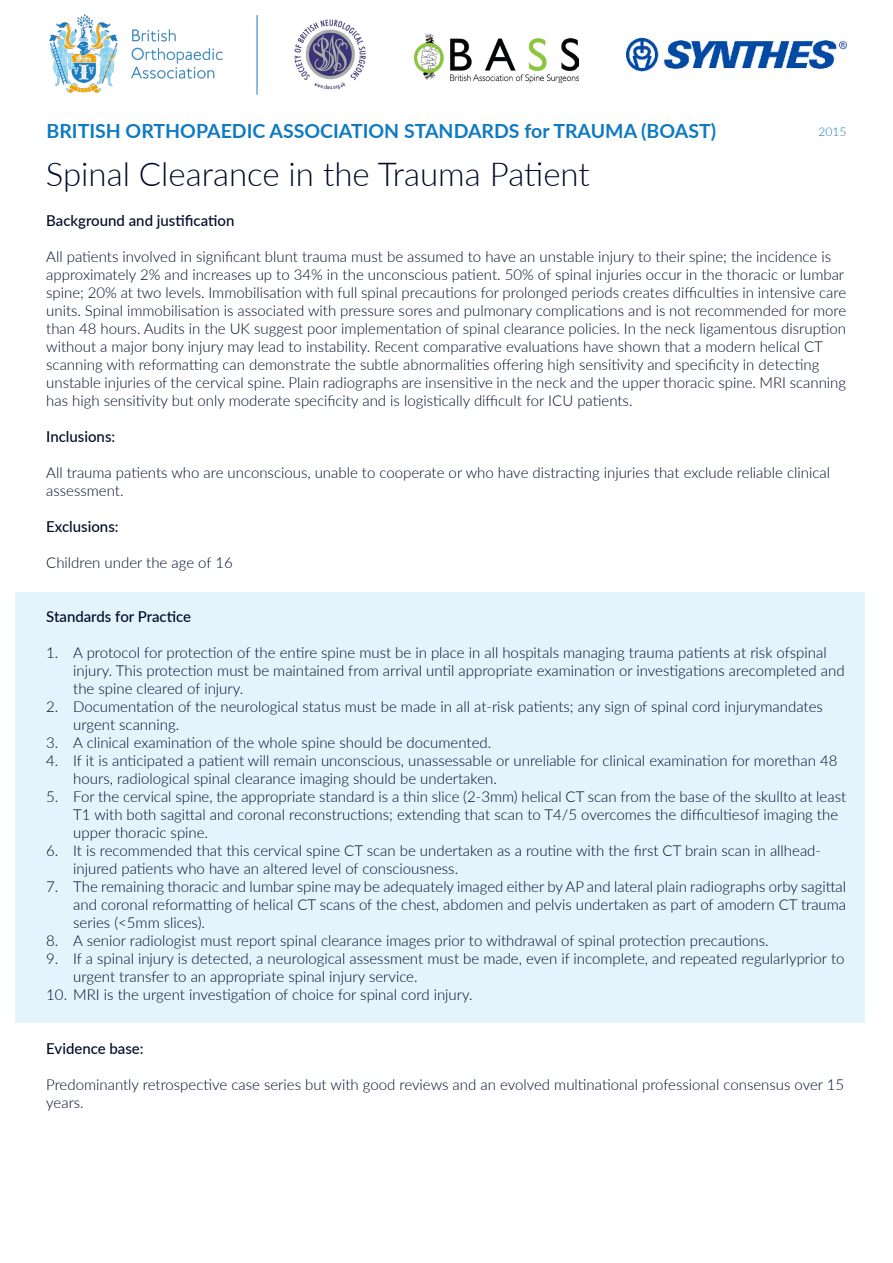
<style>
.page{position:relative;width:893px;height:1263px;background:#fff}
.page>*{position:absolute;margin:0;border:0;box-sizing:border-box;transform-origin:0 0}
.t1{font:300 33px "Lato";color:#000928}
.t2{font:700 19.5px "Lato";color:#0f7ac2}
.t3{font:300 15px/18px "Lato";color:#000928}
.t4{font:500 15px "Lato";color:#000928}
.t5{font:300 12px "Lato";color:#0f7ac2}
</style>
<div class="page">
<div style="left:16px;top:592px;width:849px;height:431px;background:#e3f4fc"></div>
<img style="left:49px;top:14px;width:174px;height:79px">
<hr style="left:257px;top:15px;width:1px;height:80px;background:#177abf">
<img style="left:294px;top:19px;width:72px;height:71px">
<img style="left:626px;top:37px;width:221px;height:35px">
<img style="left:415px;top:33px;width:164px;height:50px">
<p class="t2" style="left:47px;top:116px;width:671px">BRITISH ORTHOPAEDIC ASSOCIATION STANDARDS for TRAUMA (BOAST)</p>
<p class="t1" style="left:46px;top:151px;width:545px">Spinal Clearance in the Trauma Patient</p>
<p class="t5" style="left:819px;top:123px;width:29px">2015</p>
<p class="t4" style="left:46px;top:210px;width:190px">Background and justification</p>
<p class="t3" style="left:46px;top:247px;width:801px">All patients involved in significant blunt trauma must be assumed to have an unstable injury to their spine; the incidence is approximately 2% and increases up to 34% in the unconscious patient. 50% of spinal injuries occur in the thoracic or lumbar spine; 20% at two levels. Immobilisation with full spinal precautions for prolonged periods creates difficulties in intensive care units. Spinal immobilisation is associated with pressure sores and pulmonary complications and is not recommended for more than 48 hours. Audits in the UK suggest poor implementation of spinal clearance policies. In the neck ligamentous disruption without a major bony injury may lead to instability. Recent comparative evaluations have shown that a modern helical CT scanning with reformatting can demonstrate the subtle abnormalities offering high sensitivity and specificity in detecting unstable injuries of the cervical spine. Plain radiographs are insensitive in the neck and the upper thoracic spine. MRI scanning has high sensitivity but only moderate specificity and is logistically difficult for ICU patients.</p>
<p class="t4" style="left:46px;top:426px;width:71px">Inclusions:</p>
<p class="t3" style="left:46px;top:463px;width:785px">All trauma patients who are unconscious, unable to cooperate or who have distracting injuries that exclude reliable clinical assessment.</p>
<p class="t4" style="left:46px;top:516px;width:74px">Exclusions:</p>
<p class="t3" style="left:46px;top:553px;width:188px">Children under the age of 16</p>
<p class="t4" style="left:46px;top:606px;width:146px">Standards for Practice</p>
<p class="t3" style="left:73px;top:643px;width:773px;text-indent:-27px">1. A protocol for protection of the entire spine must be in place in all hospitals managing trauma patients at risk ofspinal injury. This protection must be maintained from arrival until appropriate examination or investigations arecompleted and the spine cleared of injury.</p>
<p class="t3" style="left:73px;top:697px;width:751px;text-indent:-27px">2. Documentation of the neurological status must be made in all at-risk patients; any sign of spinal cord injurymandates urgent scanning.</p>
<p class="t3" style="left:46px;top:733px;width:447px">3. A clinical examination of the whole spine should be documented.</p>
<p class="t3" style="left:73px;top:751px;width:766px;text-indent:-27px">4. If it is anticipated a patient will remain unconscious, unassessable or unreliable for clinical examination for morethan 48 hours, radiological spinal clearance imaging should be undertaken.</p>
<p class="t3" style="left:73px;top:787px;width:774px;text-indent:-27px">5. For the cervical spine, the appropriate standard is a thin slice (2-3mm) helical CT scan from the base of the skullto at least<br>T1 with both sagittal and coronal reconstructions; extending that scan to T4/5 overcomes the difficultiesof imaging the upper thoracic spine.</p>
<p class="t3" style="left:73px;top:841px;width:749px;text-indent:-27px">6. It is recommended that this cervical spine CT scan be undertaken as a routine with the first CT brain scan in allhead&shy;injured patients who have an altered level of consciousness.</p>
<p class="t3" style="left:73px;top:877px;width:774px;text-align:justify;text-indent:-27px">7. The remaining thoracic and lumbar spine may be adequately imaged either by AP and lateral plain radiographs orby sagittal and coronal reformatting of helical CT scans of the chest, abdomen and pelvis undertaken as part of amodern CT trauma series (&lt;5mm slices).</p>
<p class="t3" style="left:46px;top:931px;width:724px">8. A senior radiologist must report spinal clearance images prior to withdrawal of spinal protection precautions.</p>
<p class="t3" style="left:73px;top:949px;width:773px;text-indent:-27px">9. If a spinal injury is detected, a neurological assessment must be made, even if incomplete, and repeated regularlyprior to urgent transfer to an appropriate spinal injury service.</p>
<p class="t3" style="left:46px;top:985px;width:428px">10. MRI is the urgent investigation of choice for spinal cord injury.</p>
<p class="t4" style="left:46px;top:1038px;width:99px">Evidence base:</p>
<p class="t3" style="left:46px;top:1075px;width:800px">Predominantly retrospective case series but with good reviews and an evolved multinational professional consensus over 15 years.</p>
</div>
